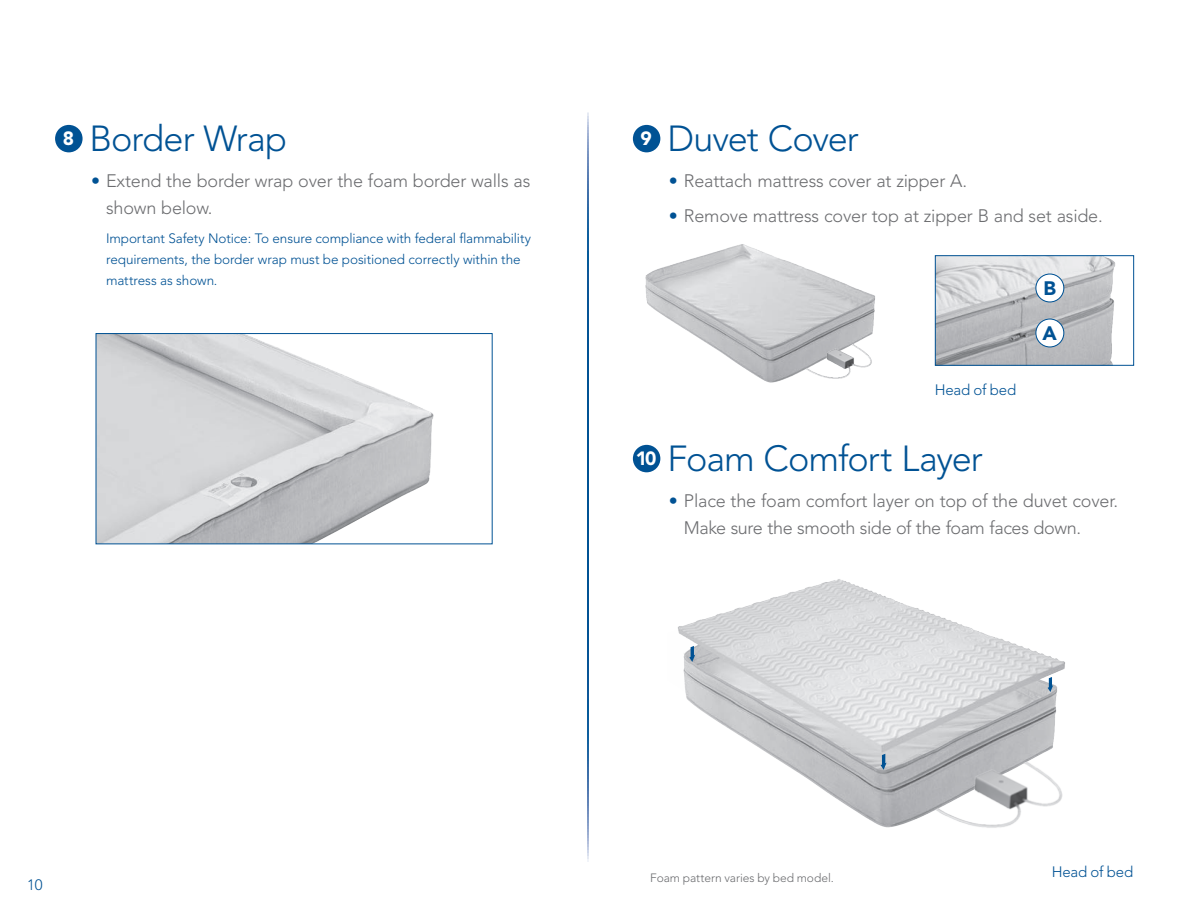
<style>
.page{position:relative;width:1188px;height:918px;background:#fff}
.page>*{position:absolute;margin:0;border:0;box-sizing:border-box;transform-origin:0 0}
.t1{font:300 36px "Avenir";letter-spacing:-.025em;color:#005294}
.t2{font:900 19.35px "Avenir";color:#005294}
.t3{font:300 18px/27px "Avenir";letter-spacing:-.01em;color:#6c6d70}
.t4{font:300 15px "Avenir";letter-spacing:-.015em;color:#005294}
.t5{font:300 13.5px/21px "Avenir";letter-spacing:-.01em;color:#005294}
.t6{font:300 12px "Avenir";letter-spacing:-.005em;color:#6c6d70}
.s1{color:#005294}
</style>
<div class="page">
<div style="left:55px;top:125px;width:28px;height:27px;background:#005294;border-radius:50%"></div>
<div style="left:633px;top:125px;width:27px;height:27px;background:#005294;border-radius:50%"></div>
<div style="left:633px;top:445px;width:27px;height:27px;background:#005294;border-radius:50%"></div>
<svg style="left:588px;top:112px;width:1px;height:750px"></svg>
<img style="left:98px;top:335px;width:336px;height:207px">
<div style="left:96px;top:333px;width:397px;height:211px;border:1px solid #005294"></div>
<img style="left:645px;top:244px;width:230px;height:139px">
<img style="left:937px;top:257px;width:179px;height:107px">
<div style="left:935px;top:255px;width:199px;height:111px;border:1px solid #005294"></div>
<div style="left:1036px;top:319px;width:28px;height:28px;background:#fff;border-radius:50%"></div>
<div style="left:1035px;top:319px;width:29px;height:28px;border:1px solid #005294;border-radius:50%"></div>
<div style="left:1036px;top:274px;width:28px;height:28px;background:#fff;border-radius:50%"></div>
<div style="left:1035px;top:274px;width:29px;height:28px;border:1px solid #005294;border-radius:50%"></div>
<img style="left:780px;top:332px;width:95px;height:51px">
<img style="left:678px;top:579px;width:387px;height:247px">
<svg style="left:689px;top:646px;width:6px;height:16px"></svg>
<svg style="left:881px;top:754px;width:1px;height:16px"></svg>
<svg style="left:1048px;top:677px;width:5px;height:15px"></svg>
<img style="left:882px;top:739px;width:183px;height:89px">
<h1 class="t1" style="left:63px;top:118px;width:226px"><sup>8</sup> Border Wrap</h1>
<p class="t3" style="left:106px;top:167px;width:426px;text-indent:-15px"><span class="s1">•</span> Extend the border wrap over the foam border walls as shown below.</p>
<p class="t5" style="left:106px;top:228px;width:427px">Important Safety Notice: To ensure compliance with federal flammability requirements, the border wrap must be positioned correctly within the mattress as shown.</p>
<h1 class="t1" style="left:641px;top:118px;width:220px"><sup>9</sup> Duvet Cover</h1>
<p class="t3" style="left:669px;top:167px;width:300px"><span class="s1">•</span> Reattach mattress cover at zipper A.</p>
<p class="t3" style="left:669px;top:203px;width:435px"><span class="s1">•</span> Remove mattress cover top at zipper B and set aside.</p>
<p class="t2" style="left:1043px;top:276px;width:14px">B</p>
<p class="t4" style="left:935px;top:381px;width:83px">Head of bed</p>
<p class="t2" style="left:1043px;top:321px;width:16px">A</p>
<h1 class="t1" style="left:636px;top:438px;width:348px"><sup>10</sup> Foam Comfort Layer</h1>
<p class="t3" style="left:684px;top:487px;width:436px;text-indent:-15px"><span class="s1">•</span> Place the foam comfort layer on top of the duvet cover.<br>Make sure the smooth side of the foam faces down.</p>
<p class="t4" style="left:27px;top:876px;width:17px">10</p>
<p class="t6" style="left:650px;top:871px;width:185px">Foam pattern varies by bed model.</p>
<p class="t4" style="left:1052px;top:863px;width:83px">Head of bed</p>
</div>
